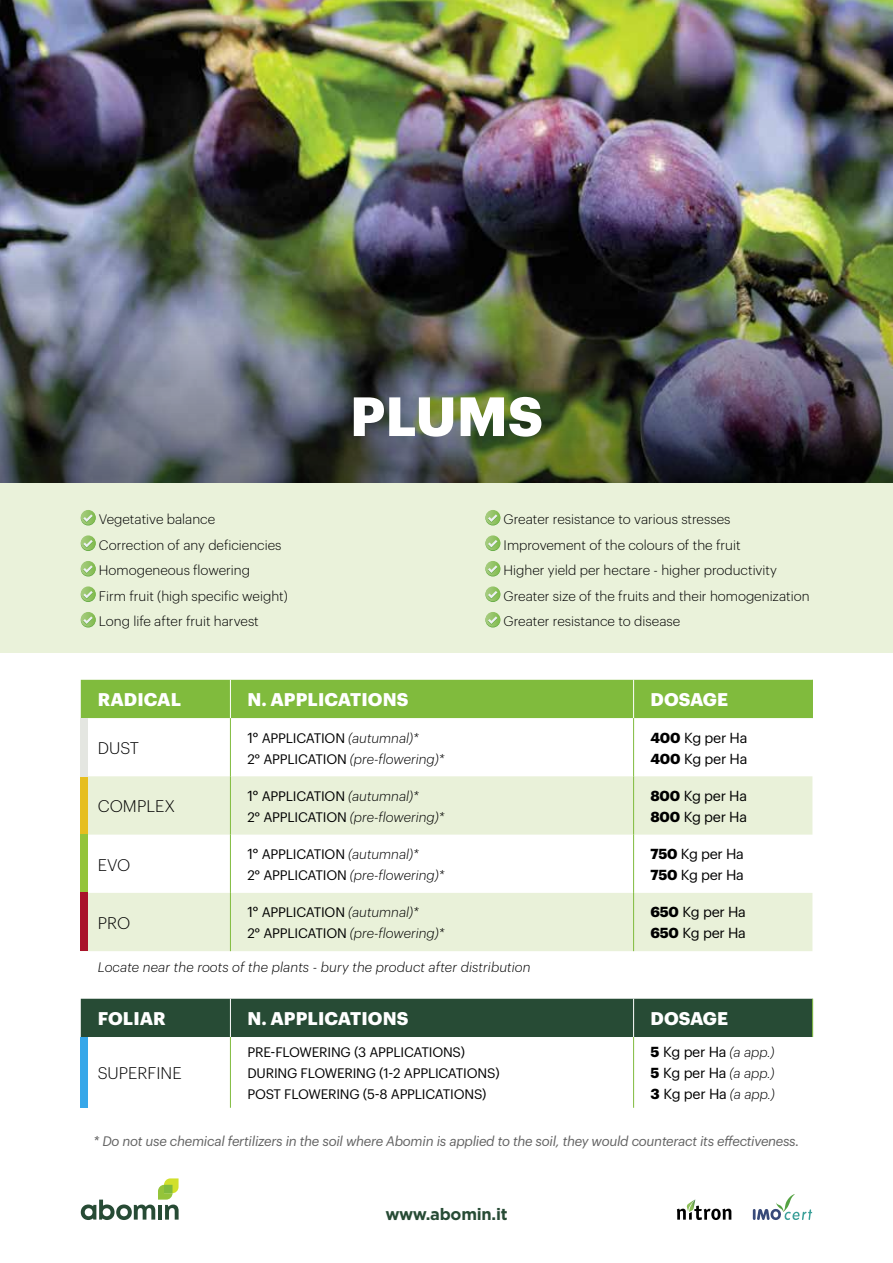
<style>
.page{position:relative;width:893px;height:1263px;background:#fff}
.page>*{position:absolute;margin:0;border:0;box-sizing:border-box;transform-origin:0 0}
.t1{font:700 54px "Graphik";letter-spacing:.005em;color:#fff}
.t2{font:700 18px "Graphik";letter-spacing:.005em;color:#fff}
.t3{font:300 16.5px "Graphik";color:#000}
.t4{font:700 16.5px "Gotham";letter-spacing:-.015em;color:#274b35}
.t5{font:14.25px/21px "Graphik";letter-spacing:-.02em;color:#000}
.t6{font:300 13.5px/25.5px "Graphik";color:#000}
.t7{font:italic 300 13.5px/21px "Graphik";color:#000}
.t8{font:italic 13.5px "Graphik";letter-spacing:-.02em;color:#636363}
.t9{font:13.5px/21px "Graphik";letter-spacing:-.015em;color:#000}
.s1{font-weight:400;font-style:normal;font-size:14.25px}
.s2{font-weight:400;font-style:normal}
.s3{font-weight:700}
.s4{font-weight:300;font-style:italic;font-size:13.5px}
</style>
<div class="page">
<div style="left:0;top:483px;width:893px;height:170px;background:#eaf2da"></div>
<svg style="left:677px;top:1199px;width:54px;height:21px"></svg>
<svg style="left:81px;top:1178px;width:98px;height:42px"></svg>
<svg style="left:753px;top:1194px;width:59px;height:26px"></svg>
<svg style="left:81px;top:510px;width:15px;height:15px"></svg>
<svg style="left:83px;top:514px;width:10px;height:9px"></svg>
<svg style="left:81px;top:536px;width:15px;height:15px"></svg>
<svg style="left:81px;top:535px;width:15px;height:15px"></svg>
<svg style="left:83px;top:540px;width:10px;height:8px"></svg>
<svg style="left:81px;top:561px;width:15px;height:15px"></svg>
<svg style="left:83px;top:565px;width:10px;height:9px"></svg>
<svg style="left:81px;top:587px;width:15px;height:15px"></svg>
<svg style="left:81px;top:586px;width:15px;height:15px"></svg>
<svg style="left:83px;top:591px;width:10px;height:8px"></svg>
<svg style="left:81px;top:612px;width:15px;height:15px"></svg>
<svg style="left:83px;top:616px;width:10px;height:9px"></svg>
<svg style="left:485px;top:510px;width:15px;height:15px"></svg>
<svg style="left:488px;top:514px;width:9px;height:9px"></svg>
<svg style="left:485px;top:536px;width:15px;height:15px"></svg>
<svg style="left:485px;top:535px;width:15px;height:15px"></svg>
<svg style="left:488px;top:540px;width:9px;height:8px"></svg>
<svg style="left:485px;top:561px;width:15px;height:15px"></svg>
<svg style="left:488px;top:565px;width:9px;height:9px"></svg>
<svg style="left:485px;top:587px;width:15px;height:15px"></svg>
<svg style="left:485px;top:586px;width:15px;height:15px"></svg>
<svg style="left:488px;top:591px;width:9px;height:8px"></svg>
<svg style="left:485px;top:612px;width:15px;height:15px"></svg>
<svg style="left:488px;top:616px;width:9px;height:9px"></svg>
<img style="left:0;top:0;width:893px;height:217px">
<img style="left:0;top:217px;width:893px;height:266px">
<div style="left:81px;top:680px;width:731px;height:38px;background:#80bb3d"></div>
<svg style="left:88px;top:776px;width:724px;height:175px;fill:#e9f1d9"></svg>
<hr style="left:230px;top:718px;width:1px;height:58px;background:#80bb3d">
<hr style="left:633px;top:718px;width:1px;height:58px;background:#80bb3d">
<hr style="left:230px;top:776px;width:1px;height:59px;background:#80bb3d">
<hr style="left:230px;top:835px;width:1px;height:58px;background:#80bb3d">
<hr style="left:633px;top:835px;width:1px;height:58px;background:#80bb3d">
<hr style="left:230px;top:893px;width:1px;height:58px;background:#80bb3d">
<hr style="left:812px;top:680px;width:1px;height:38px;background:#80bb3d">
<hr style="left:633px;top:776px;width:1px;height:59px;background:#80bb3d">
<hr style="left:633px;top:893px;width:1px;height:58px;background:#80bb3d">
<hr style="left:230px;top:680px;width:1px;height:38px;background:#fff">
<hr style="left:633px;top:680px;width:1px;height:38px;background:#fff">
<div style="left:81px;top:999px;width:731px;height:38px;background:#274b35"></div>
<hr style="left:230px;top:1037px;width:1px;height:71px;background:#80bb3d">
<hr style="left:633px;top:1037px;width:1px;height:71px;background:#80bb3d">
<hr style="left:812px;top:999px;width:1px;height:38px;background:#80bb3d">
<hr style="left:230px;top:999px;width:1px;height:38px;background:#fff">
<hr style="left:633px;top:999px;width:1px;height:38px;background:#fff">
<div style="left:81px;top:776px;width:7px;height:58px;background:#e6be1f"></div>
<div style="left:81px;top:718px;width:7px;height:58px;background:#e4e6e1"></div>
<div style="left:81px;top:834px;width:7px;height:59px;background:#94c43a"></div>
<div style="left:81px;top:893px;width:7px;height:58px;background:#a9132a"></div>
<div style="left:81px;top:1037px;width:7px;height:71px;background:#36a7e9"></div>
<h1 class="t1" style="left:350px;top:375px;width:194px">PLUMS</h1>
<p class="t6" style="left:99px;top:505px;width:190px">Vegetative balance<br>Correction of any deficiencies<br>Homogeneous flowering<br>Firm fruit (high specific weight)<br>Long life after fruit harvest</p>
<p class="t6" style="left:504px;top:505px;width:307px">Greater resistance to various stresses Improvement of the colours of the fruit<br>Higher yield per hectare - higher productivity Greater size of the fruits and their homogenization Greater resistance to disease</p>
<h2 class="t2" style="left:98px;top:686px;width:85px">RADICAL</h2>
<h2 class="t2" style="left:247px;top:686px;width:162px">N. APPLICATIONS</h2>
<h2 class="t2" style="left:651px;top:686px;width:79px">DOSAGE</h2>
<p class="t3" style="left:98px;top:736px;width:43px">DUST</p>
<p class="t7" style="left:247px;top:726px;width:198px"><span class="s1">1°</span> <span class="s2">APPLICATION</span> (autumnal)*<br><span class="s2">2° APPLICATION</span> (pre-flowering)*</p>
<p class="t5" style="left:651px;top:726px;width:98px"><span class="s3">400</span> Kg per Ha<br><span class="s3">400</span> Kg per Ha</p>
<p class="t3" style="left:98px;top:794px;width:79px">COMPLEX</p>
<p class="t7" style="left:247px;top:784px;width:198px"><span class="s1">1°</span> <span class="s2">APPLICATION</span> (autumnal)*<br><span class="s2">2° APPLICATION</span> (pre-flowering)*</p>
<p class="t5" style="left:651px;top:784px;width:98px"><span class="s3">800</span> Kg per Ha<br><span class="s3">800</span> Kg per Ha</p>
<p class="t3" style="left:98px;top:852px;width:34px">EVO</p>
<p class="t7" style="left:247px;top:843px;width:198px"><span class="s1">1°</span> <span class="s2">APPLICATION</span> (autumnal)*<br><span class="s2">2° APPLICATION</span> (pre-flowering)*</p>
<p class="t5" style="left:651px;top:842px;width:95px"><span class="s3">750</span> Kg per Ha<br><span class="s3">750</span> Kg per Ha</p>
<p class="t3" style="left:98px;top:911px;width:34px">PRO</p>
<p class="t7" style="left:247px;top:901px;width:198px"><span class="s1">1°</span> <span class="s2">APPLICATION</span> (autumnal)*<br><span class="s2">2° APPLICATION</span> (pre-flowering)*</p>
<p class="t5" style="left:651px;top:900px;width:97px"><span class="s3">650</span> Kg per Ha<br><span class="s3">650</span> Kg per Ha</p>
<p class="t7" style="left:98px;top:955px;width:434px">Locate near the roots of the plants - bury the product after distribution</p>
<h2 class="t2" style="left:98px;top:1005px;width:70px">FOLIAR</h2>
<h2 class="t2" style="left:247px;top:1005px;width:162px">N. APPLICATIONS</h2>
<h2 class="t2" style="left:651px;top:1005px;width:79px">DOSAGE</h2>
<p class="t9" style="left:247px;top:1040px;width:254px">PRE-FLOWERING (3 APPLICATIONS)<br>DURING FLOWERING (1-2 APPLICATIONS)<br>POST FLOWERING (5-8 APPLICATIONS)</p>
<p class="t5" style="left:651px;top:1040px;width:126px;text-align:justify"><span class="s3">5</span> Kg per Ha <span class="s4">(a app.)<br></span><span class="s3">5</span> Kg per Ha <span class="s4">(a app.)<br></span><span class="s3">3</span> Kg per Ha <span class="s4">(a app.)</span></p>
<p class="t8" style="left:94px;top:1131px;width:707px">* Do not use chemical fertilizers in the soil where Abomin is applied to the soil, they would counteract its effectiveness.</p>
<p class="t3" style="left:98px;top:1061px;width:85px">SUPERFINE</p>
<p class="t4" style="left:385px;top:1203px;width:124px">www.abomin.it</p>
</div>
